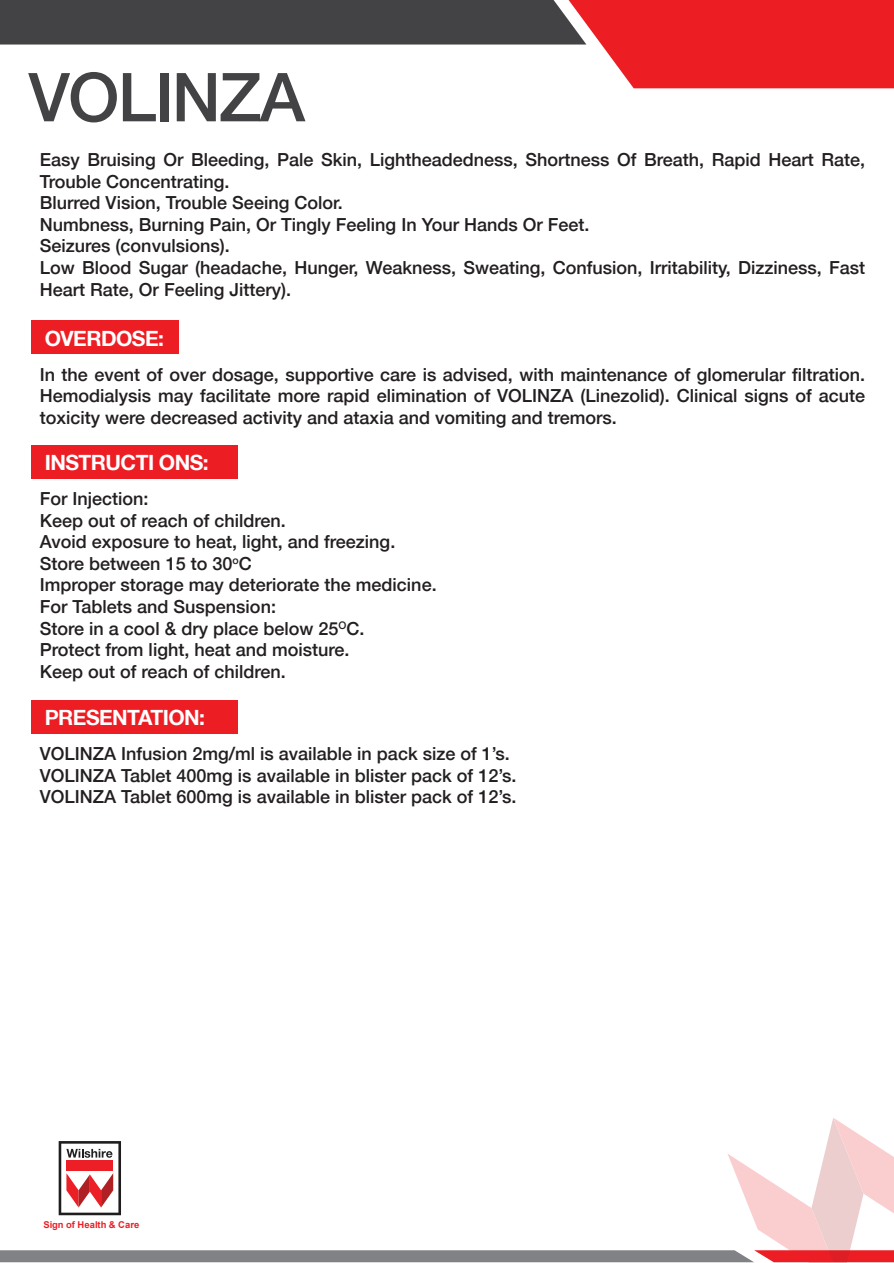
<style>
.page{position:relative;width:894px;height:1263px;background:#fff}
.page>*{position:absolute;margin:0;border:0;box-sizing:border-box;transform-origin:0 0}
.t1{font:500 67.5px "Helvetica 65";letter-spacing:-.025em;color:#434345}
.t2{font:700 21px "Helvetica 75";letter-spacing:-.025em;color:#fff}
.t3{font:500 18px/21.6px "Helvetica 65";color:#231f20}
.t4{font:700 9.45px "Arial";letter-spacing:.005em;color:#ec1f26}
</style>
<div class="page">
<div style="left:31px;top:321px;width:147px;height:33px;background:#ed1d24"></div>
<div style="left:31px;top:445px;width:206px;height:33px;background:#ed1d24"></div>
<div style="left:31px;top:700px;width:206px;height:33px;background:#ed1d24"></div>
<svg style="left:0;top:0;width:893px;height:88px"></svg>
<svg style="left:0;top:1118px;width:893px;height:145px"></svg>
<h1 class="t1" style="left:28px;top:57px;width:278px">VOLINZA</h1>
<p class="t3" style="left:40px;top:148px;width:826px">Easy Bruising Or Bleeding, Pale Skin, Lightheadedness, Shortness Of Breath, Rapid Heart Rate, Trouble Concentrating.<br>Blurred Vision, Trouble Seeing Color.<br>Numbness, Burning Pain, Or Tingly Feeling In Your Hands Or Feet.<br>Seizures (convulsions).<br>Low Blood Sugar (headache, Hunger, Weakness, Sweating, Confusion, Irritability, Dizziness, Fast Heart Rate, Or Feeling Jittery).</p>
<p class="t2" style="left:45px;top:325px;width:121px">OVERDOSE:</p>
<p class="t3" style="left:40px;top:363px;width:826px;text-align:justify">In the event of over dosage, supportive care is advised, with maintenance of glomerular filtration.<br>Hemodialysis may facilitate more rapid elimination of VOLINZA (Linezolid). Clinical signs of acute toxicity were decreased activity and ataxia and vomiting and tremors.</p>
<p class="t2" style="left:45px;top:450px;width:165px">INSTRUCTI ONS:</p>
<p class="t3" style="left:40px;top:487px;width:398px">For Injection:<br>Keep out of reach of children.<br>Avoid exposure to heat, light, and freezing.<br>Store between 15 to 30<sup>o</sup>C<br>Improper storage may deteriorate the medicine.<br>For Tablets and Suspension:<br>Store in a cool &amp; dry place below 25<sup>O</sup>C.<br>Protect from light, heat and moisture.<br>Keep out of reach of children.</p>
<p class="t2" style="left:45px;top:705px;width:162px">PRESENTATION:</p>
<p class="t3" style="left:40px;top:742px;width:478px">VOLINZA Infusion 2mg/ml is available in pack size of 1’s.<br>VOLINZA Tablet 400mg is available in blister pack of 12’s.<br>VOLINZA Tablet 600mg is available in blister pack of 12’s.</p>
<p class="t4" style="left:43px;top:1218px;width:97px">Sign of Health &amp; Care</p>
</div>
